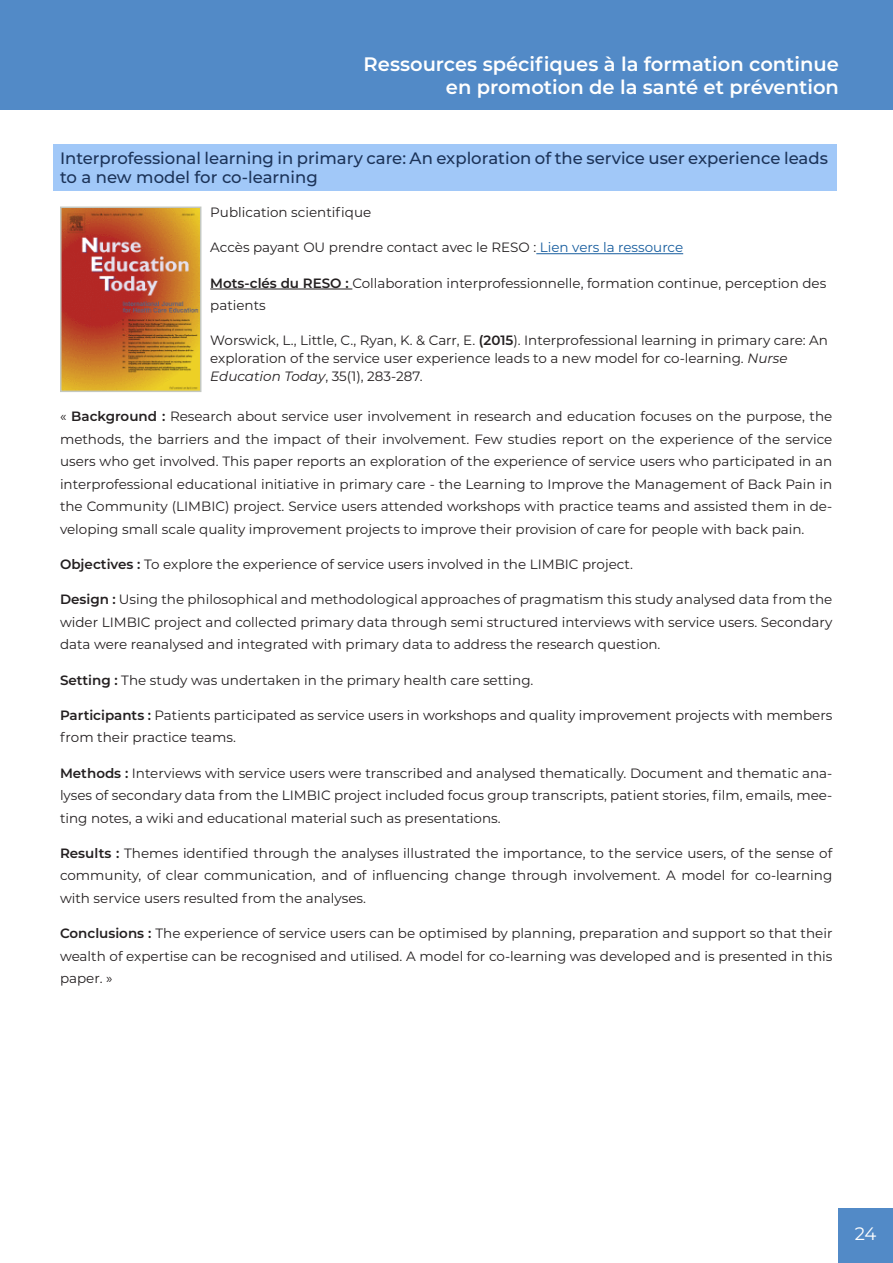
<style>
.page{position:relative;width:893px;height:1263px;background:#fff}
.page>*{position:absolute;margin:0;border:0;box-sizing:border-box;transform-origin:0 0}
.t1{font:600 19.5px/23.4px "Montserrat";color:#fff;text-align:right}
.t2{font:18px "Montserrat";color:#fff}
.t3{font:500 16.5px/19.8px "Montserrat";color:#1c3358}
.t4{font:13.5px/22.5px "Montserrat";color:#231f20;text-align:justify}
.s1{color:#175d9e}
.s2{font-weight:600}
.s3{font-style:italic}
</style>
<div class="page">
<div style="left:0;top:0;width:893px;height:110px;background:#528ac7"></div>
<div style="left:839px;top:1209px;width:54px;height:54px;background:#528ac7"></div>
<div style="left:54px;top:144px;width:783px;height:47px;background:#a1c8f8"></div>
<img style="left:63px;top:209px;width:135px;height:180px">
<div style="left:60px;top:206px;width:141px;height:186px;border:2px solid #c3c8c1"></div>
<hr style="left:536px;top:253px;width:147px;height:1px;background:#175d9e">
<hr style="left:210px;top:289px;width:142px;height:1px;background:#231f20">
<h1 class="t1" style="left:364px;top:51px;width:477px">Ressources spécifiques à la formation continue en promotion de la santé et prévention</h1>
<p class="t3" style="left:60px;top:147px;width:769px">Interprofessional learning in primary care: An exploration of the service user experience leads to a new model for co-learning</p>
<p class="t4" style="left:210px;top:201px;width:162px">Publication scientifique</p>
<p class="t4" style="left:210px;top:236px;width:474px">Accès payant OU prendre contact avec le RESO : <span class="s1">Lien vers la ressource</span></p>
<p class="t4" style="left:210px;top:271px;width:618px"><span class="s2">Mots-clés du RESO :</span> Collaboration interprofessionnelle, formation continue, perception des patients</p>
<p class="t4" style="left:210px;top:331px;width:619px;line-height:18px;text-align:left">Worswick, L., Little, C., Ryan, K. &amp; Carr, E. <span class="s2">(2015</span>). Interprofessional learning in primary care: An exploration of the service user experience leads to a new model for co-learning. <span class="s3">Nurse<br>Education Today</span>, 35(1), 283‑287.</p>
<p class="t4" style="left:60px;top:405px;width:774px">« <span class="s2">Background :</span> Research about service user involvement in research and education focuses on the purpose, the methods, the barriers and the impact of their involvement. Few studies report on the experience of the service users who get involved. This paper reports an exploration of the experience of service users who participated in an interprofessional educational initiative in primary care - the Learning to Improve the Management of Back Pain in the Community (LIMBIC) project. Service users attended workshops with practice teams and assisted them in de&shy;veloping small scale quality improvement projects to improve their provision of care for people with back pain.</p>
<p class="t4" style="left:60px;top:552px;width:574px"><span class="s2">Objectives :</span> To explore the experience of service users involved in the LIMBIC project.</p>
<p class="t4" style="left:60px;top:588px;width:774px"><span class="s2">Design :</span> Using the philosophical and methodological approaches of pragmatism this study analysed data from the wider LIMBIC project and collected primary data through semi structured interviews with service users. Secondary data were reanalysed and integrated with primary data to address the research question.</p>
<p class="t4" style="left:60px;top:668px;width:475px"><span class="s2">Setting :</span> The study was undertaken in the primary health care setting.</p>
<p class="t4" style="left:60px;top:703px;width:774px"><span class="s2">Participants :</span> Patients participated as service users in workshops and quality improvement projects with members from their practice teams.</p>
<p class="t4" style="left:60px;top:761px;width:774px"><span class="s2">Methods :</span> Interviews with service users were transcribed and analysed thematically. Document and thematic ana&shy;lyses of secondary data from the LIMBIC project included focus group transcripts, patient stories, film, emails, mee&shy;ting notes, a wiki and educational material such as presentations.</p>
<p class="t4" style="left:60px;top:841px;width:774px"><span class="s2">Results :</span> Themes identified through the analyses illustrated the importance, to the service users, of the sense of community, of clear communication, and of influencing change through involvement. A model for co-learning with service users resulted from the analyses.</p>
<p class="t4" style="left:60px;top:921px;width:774px"><span class="s2">Conclusions :</span> The experience of service users can be optimised by planning, preparation and support so that their wealth of expertise can be recognised and utilised. A model for co-learning was developed and is presented in this paper. »</p>
<h2 class="t2" style="left:855px;top:1221px;width:23px">24</h2>
</div>
